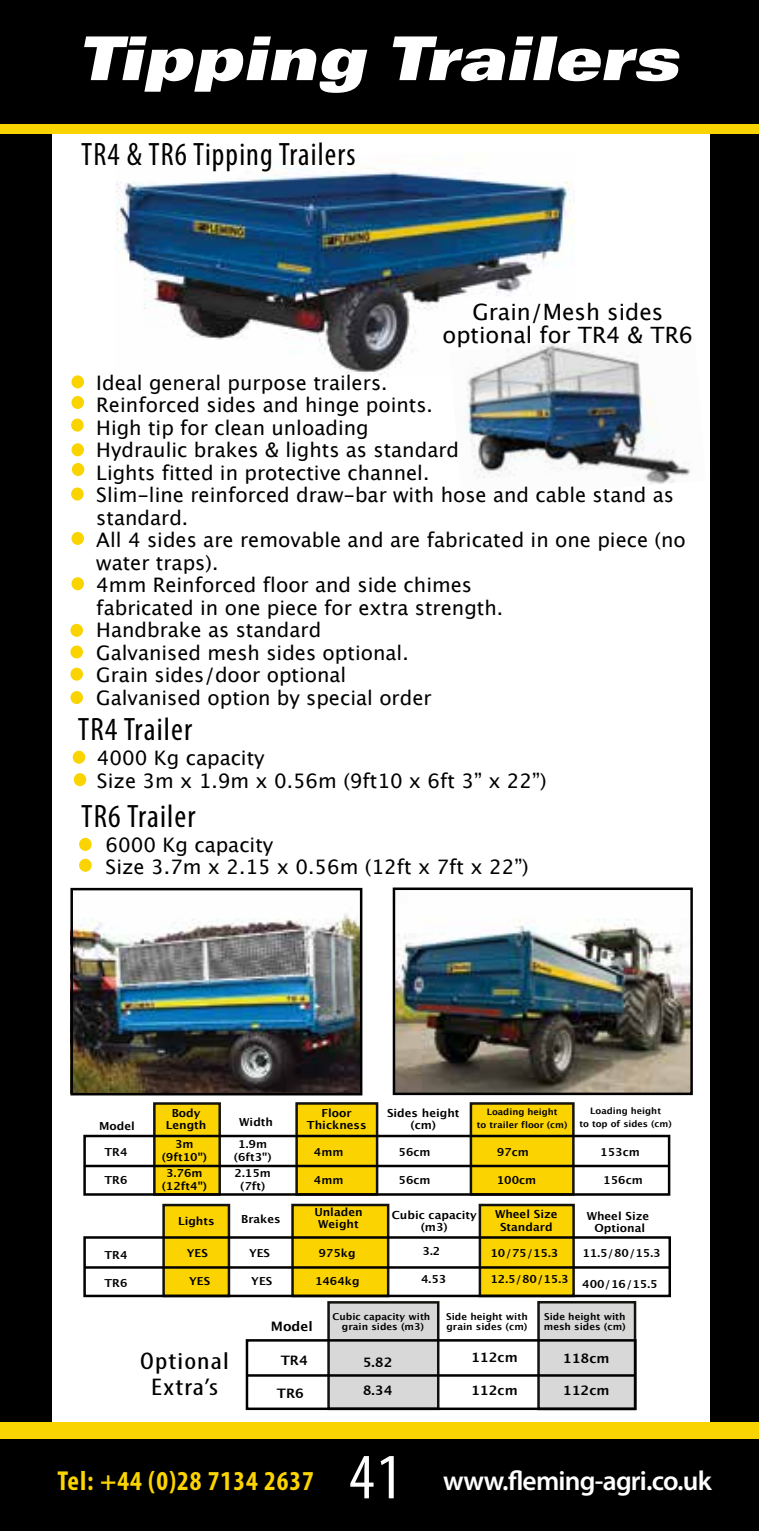
<style>
.page{position:relative;width:759px;height:1531px;background:#fff}
.page>*{position:absolute;margin:0;border:0;box-sizing:border-box;transform-origin:0 0}
.t1{font:condensed 65px "Myriad Pro";color:#fff}
.t2{font:60.5px "Univers LT Std X Black Ex Obl";color:#fff;scale:.9 1}
.t3{font:condensed 32.5px "Myriad Pro";letter-spacing:.035em;color:#000}
.t4{font:600 27.5px "Myriad Pro";letter-spacing:-.03em;color:#fff}
.t5{font:700 condensed 27.5px "Myriad Pro";letter-spacing:.035em;color:#fbd401}
.t6{font:condensed 24.25px/26.5px "Myriad Pro";letter-spacing:.035em;color:#000;text-align:center;scale:1.27 1}
.t7{font:22.5px/22.5px "Lucida Grande";color:#000;text-align:center}
.t8{font:20px/22.5px "Lucida Grande";color:#000}
.t9{font:700 13px "Lucida Grande";color:#000}
.t10{font:700 11.25px/12.8px "Lucida Grande";color:#000;text-align:center}
.t11{font:700 11px/12.8px "Lucida Grande";color:#000;text-align:center}
.t12{font:700 9.5px/10.2px "Lucida Grande";color:#000}
.t13{font:700 9px/12.8px "Lucida Grande";color:#000;text-align:center}
</style>
<div class="page">
<div style="left:0;top:0;width:758px;height:1531px;background:#000"></div>
<div style="left:52px;top:133px;width:657px;height:1299px;background:#fff"></div>
<div style="left:0;top:1422px;width:758px;height:17px;background:#fad400"></div>
<img style="left:395px;top:891px;width:294px;height:201px">
<img style="left:73px;top:913px;width:286px;height:179px">
<img style="left:115px;top:168px;width:458px;height:207px">
<div style="left:71px;top:396px;width:13px;height:13px;background:#fad400;border-radius:50%"></div>
<div style="left:71px;top:419px;width:13px;height:13px;background:#fad400;border-radius:50%"></div>
<div style="left:71px;top:375px;width:13px;height:13px;background:#fad400;border-radius:50%"></div>
<div style="left:71px;top:443px;width:13px;height:13px;background:#fad400;border-radius:50%"></div>
<div style="left:71px;top:487px;width:13px;height:13px;background:#fad400;border-radius:50%"></div>
<div style="left:71px;top:532px;width:13px;height:13px;background:#fad400;border-radius:50%"></div>
<div style="left:70px;top:624px;width:13px;height:13px;background:#fad400;border-radius:50%"></div>
<div style="left:70px;top:645px;width:13px;height:13px;background:#fad400;border-radius:50%"></div>
<div style="left:71px;top:577px;width:13px;height:13px;background:#fad400;border-radius:50%"></div>
<div style="left:73px;top:751px;width:12px;height:13px;background:#fad400;border-radius:50%"></div>
<div style="left:74px;top:773px;width:12px;height:13px;background:#fad400;border-radius:50%"></div>
<div style="left:79px;top:838px;width:13px;height:13px;background:#fad400;border-radius:50%"></div>
<div style="left:72px;top:463px;width:12px;height:13px;background:#fad400;border-radius:50%"></div>
<div style="left:0;top:124px;width:758px;height:9px;background:#fad400"></div>
<img style="left:449px;top:332px;width:242px;height:152px">
<div style="left:392px;top:887px;width:300px;height:208px;border:2px solid #000"></div>
<div style="left:70px;top:888px;width:292px;height:207px;border:2px solid #000"></div>
<div style="left:79px;top:859px;width:13px;height:13px;background:#fad400;border-radius:50%"></div>
<div style="left:70px;top:668px;width:13px;height:13px;background:#fad400;border-radius:50%"></div>
<div style="left:70px;top:691px;width:13px;height:13px;background:#fad400;border-radius:50%"></div>
<div style="left:470px;top:1103px;width:103px;height:91px;background:#fbd300"></div>
<div style="left:469px;top:1102px;width:105px;height:93px;border:2px solid #13120d"></div>
<div style="left:154px;top:1103px;width:65px;height:91px;background:#fbd300"></div>
<div style="left:153px;top:1102px;width:68px;height:93px;border:2px solid #13120d"></div>
<div style="left:296px;top:1103px;width:81px;height:91px;background:#fbd300"></div>
<div style="left:295px;top:1102px;width:83px;height:93px;border:2px solid #13120d"></div>
<hr style="left:85px;top:1165px;width:583px;height:2px;background:#000">
<div style="left:83px;top:1135px;width:587px;height:61px;border:2px solid #000"></div>
<div style="left:479px;top:1205px;width:94px;height:91px;background:#fbd300"></div>
<div style="left:478px;top:1204px;width:96px;height:93px;border:2px solid #13120d"></div>
<div style="left:163px;top:1205px;width:66px;height:91px;background:#fbd300"></div>
<div style="left:162px;top:1204px;width:68px;height:93px;border:2px solid #13120d"></div>
<div style="left:292px;top:1205px;width:96px;height:91px;background:#fbd300"></div>
<div style="left:291px;top:1204px;width:98px;height:93px;border:2px solid #13120d"></div>
<hr style="left:85px;top:1266px;width:584px;height:2px;background:#000">
<div style="left:83px;top:1236px;width:587px;height:61px;border:2px solid #000"></div>
<div style="left:538px;top:1302px;width:96px;height:107px;background:#d8d8d8"></div>
<div style="left:537px;top:1301px;width:99px;height:109px;border:2px solid #13120d"></div>
<div style="left:328px;top:1302px;width:110px;height:107px;background:#d8d8d8"></div>
<div style="left:327px;top:1301px;width:112px;height:109px;border:2px solid #13120d"></div>
<div style="left:245px;top:1339px;width:391px;height:71px;border:2px solid #000"></div>
<hr style="left:247px;top:1374px;width:388px;height:2px;background:#000">
<h2 class="t2" style="left:77px;top:23px;width:670px">Tipping Trailers</h2>
<h3 class="t3" style="left:81px;top:135px;width:276px">TR4 &amp; TR6 Tipping Trailers</h3>
<p class="t7" style="left:442px;top:300px;width:252px">Grain/Mesh sides optional for TR4 &amp; TR6</p>
<p class="t8" style="left:96px;top:371px;width:590px">Ideal general purpose trailers.<br>Reinforced sides and hinge points.<br>High tip for clean unloading<br>Hydraulic brakes &amp; lights as standard<br>Lights fitted in protective channel.<br>Slim-line reinforced draw-bar with hose and cable stand as standard.<br>All 4 sides are removable and are fabricated in one piece (no water traps).<br>4mm Reinforced floor and side chimes<br>fabricated in one piece for extra strength.<br>Handbrake as standard<br>Galvanised mesh sides optional.<br>Grain sides/door optional<br>Galvanised option by special order</p>
<h3 class="t3" style="left:78px;top:710px;width:116px">TR4 Trailer</h3>
<p class="t8" style="left:97px;top:746px;width:451px">4000 Kg capacity<br>Size 3m x 1.9m x 0.56m (9ft10 x 6ft 3” x 22”)</p>
<h3 class="t3" style="left:81px;top:796px;width:116px">TR6 Trailer</h3>
<p class="t8" style="left:106px;top:833px;width:424px">6000 Kg capacity<br>Size 3.7m x 2.15 x 0.56m (12ft x 7ft x 22”)</p>
<p class="t10" style="left:166px;top:1106px;width:42px">Body<br>Length</p>
<p class="t10" style="left:239px;top:1115px;width:35px">Width</p>
<p class="t10" style="left:307px;top:1106px;width:61px">Floor<br>Thickness</p>
<p class="t10" style="left:387px;top:1106px;width:74px">Sides height (cm)</p>
<p class="t13" style="left:486px;top:1105px;width:72px">Loading height</p>
<p class="t10" style="left:99px;top:1119px;width:37px">Model</p>
<p class="t13" style="left:476px;top:1118px;width:92px">to trailer floor (cm)</p>
<p class="t11" style="left:104px;top:1145px;width:25px">TR4</p>
<p class="t11" style="left:104px;top:1173px;width:25px">TR6</p>
<p class="t11" style="left:162px;top:1137px;width:47px">3m (9ft10")</p>
<p class="t11" style="left:162px;top:1166px;width:47px">3.76m (12ft4")</p>
<p class="t11" style="left:234px;top:1137px;width:39px">1.9m (6ft3")</p>
<p class="t11" style="left:234px;top:1166px;width:38px">2.15m (7ft)</p>
<p class="t11" style="left:314px;top:1145px;width:31px">4mm</p>
<p class="t11" style="left:314px;top:1173px;width:31px">4mm</p>
<p class="t11" style="left:398px;top:1145px;width:34px">56cm</p>
<p class="t11" style="left:398px;top:1173px;width:34px">56cm</p>
<p class="t11" style="left:496px;top:1145px;width:34px">97cm</p>
<p class="t11" style="left:496px;top:1173px;width:41px">100cm</p>
<p class="t13" style="left:579px;top:1104px;width:94px">Loading height<br>to top of sides (cm)</p>
<p class="t11" style="left:600px;top:1145px;width:41px">153cm</p>
<p class="t11" style="left:603px;top:1173px;width:41px">156cm</p>
<p class="t11" style="left:104px;top:1249px;width:25px">TR4</p>
<p class="t11" style="left:104px;top:1277px;width:25px">TR6</p>
<p class="t10" style="left:178px;top:1214px;width:38px">Lights</p>
<p class="t10" style="left:241px;top:1212px;width:41px">Brakes</p>
<p class="t10" style="left:314px;top:1205px;width:50px">Unladen<br>Weight</p>
<p class="t10" style="left:391px;top:1208px;width:87px">Cubic capacity (m3)</p>
<p class="t10" style="left:586px;top:1209px;width:64px">Wheel Size<br>Optional</p>
<p class="t10" style="left:495px;top:1207px;width:64px">Wheel Size<br>Standard</p>
<p class="t11" style="left:187px;top:1246px;width:23px">YES</p>
<p class="t11" style="left:249px;top:1246px;width:23px">YES</p>
<p class="t11" style="left:189px;top:1274px;width:23px">YES</p>
<p class="t11" style="left:251px;top:1274px;width:23px">YES</p>
<p class="t11" style="left:318px;top:1246px;width:39px">975kg</p>
<p class="t11" style="left:315px;top:1274px;width:46px">1464kg</p>
<p class="t11" style="left:422px;top:1244px;width:19px">3.2</p>
<p class="t11" style="left:421px;top:1272px;width:27px">4.53</p>
<p class="t11" style="left:582px;top:1246px;width:80px">11.5/80/15.3</p>
<p class="t11" style="left:490px;top:1246px;width:70px">10/75/15.3</p>
<p class="t11" style="left:490px;top:1272px;width:169px">12.5/80/15.3 400/16/15.5</p>
<p class="t6" style="left:140px;top:1347px;width:72px">Optional<br>Extra’s</p>
<p class="t12" style="left:332px;top:1311px;width:99px">Cubic capacity with</p>
<p class="t9" style="left:271px;top:1318px;width:43px">Model</p>
<p class="t12" style="left:342px;top:1321px;width:84px">grain sides (m3)</p>
<p class="t9" style="left:280px;top:1352px;width:29px">TR4</p>
<p class="t9" style="left:277px;top:1385px;width:29px">TR6</p>
<p class="t9" style="left:362px;top:1354px;width:31px">5.82</p>
<p class="t9" style="left:362px;top:1382px;width:31px">8.34</p>
<p class="t12" style="left:446px;top:1311px;width:83px">Side height with grain sides (cm)</p>
<p class="t12" style="left:543px;top:1311px;width:83px">Side height with mesh sides (cm)</p>
<p class="t9" style="left:471px;top:1349px;width:48px">112cm</p>
<p class="t9" style="left:471px;top:1382px;width:48px">112cm</p>
<p class="t9" style="left:562px;top:1350px;width:48px">118cm</p>
<p class="t9" style="left:562px;top:1383px;width:48px">112cm</p>
<h3 class="t5" style="left:57px;top:1463px;width:258px">Tel: +44 (0)28 7134 2637</h3>
<h1 class="t1" style="left:349px;top:1437px;width:54px">41</h1>
<h3 class="t4" style="left:443px;top:1463px;width:270px">www.fleming-agri.co.uk</h3>
</div>
